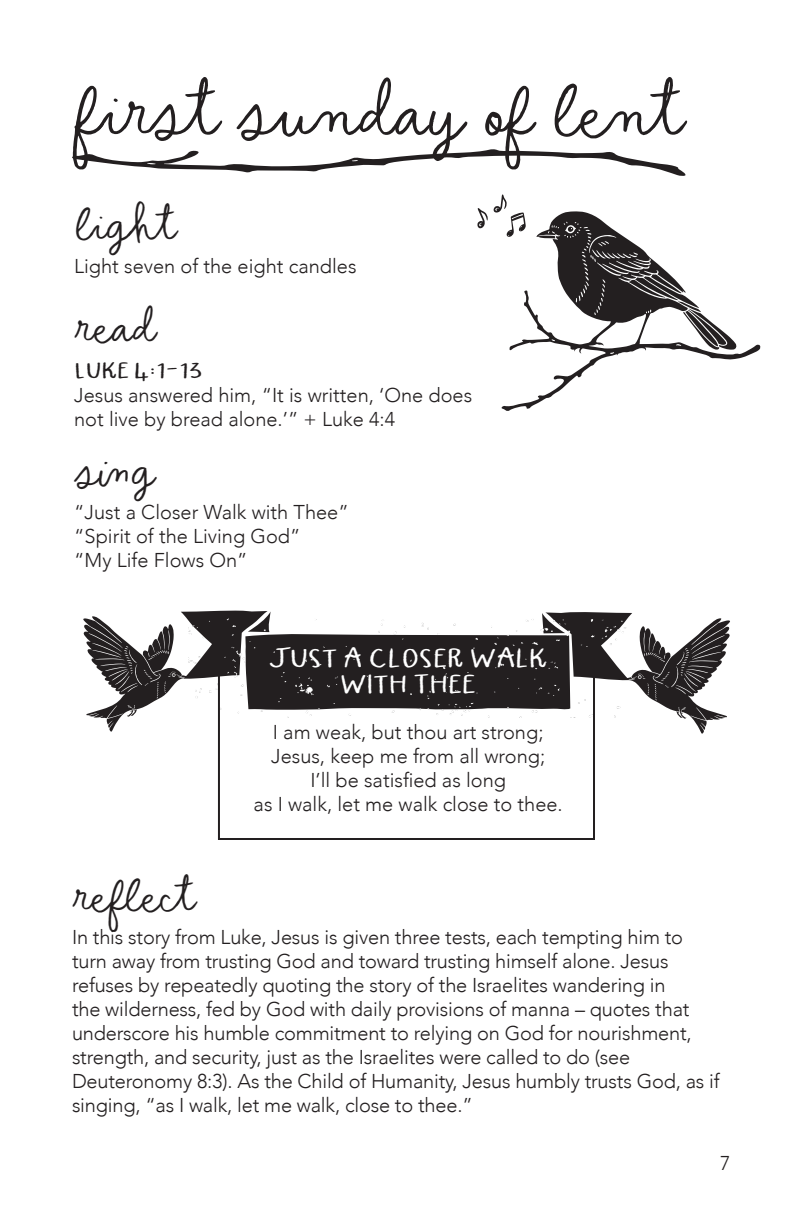
<style>
.page{position:relative;width:792px;height:1224px;background:#fff}
.page>*{position:absolute;margin:0;border:0;box-sizing:border-box;transform-origin:0 0}
.t1{font:80px "Sweet By Nature Script";color:#231f20}
.t2{font:50px "Sweet By Nature Script";color:#231f20}
.t3{font:42px "Sweetby Nature Caps";letter-spacing:-.02em;color:#fff}
.t4{font:36px "Sweetby Nature Caps";letter-spacing:-.02em;color:#231f20}
.t5{font:300 20px/24px "Avenir";letter-spacing:-.01em;color:#231f20}
</style>
<div class="page">
<svg style="left:72px;top:149px;width:614px;height:27px"></svg>
<svg style="left:477px;top:208px;width:11px;height:20px"></svg>
<svg style="left:494px;top:195px;width:267px;height:216px"></svg>
<svg style="left:632px;top:618px;width:98px;height:116px"></svg>
<svg style="left:83px;top:616px;width:98px;height:116px"></svg>
<svg style="left:181px;top:610px;width:451px;height:71px"></svg>
<img style="left:189px;top:618px;width:440px;height:100px">
<div style="left:218px;top:667px;width:377px;height:173px;border:2px solid #231f20"></div>
<p class="t1" style="left:72px;top:60px;width:610px">first sunday of lent</p>
<p class="t2" style="left:74px;top:192px;width:102px">light</p>
<p class="t5" style="left:74px;top:254px;width:284px">Light seven of the eight candles</p>
<p class="t2" style="left:74px;top:294px;width:81px">read</p>
<p class="t4" style="left:74px;top:349px;width:131px">Luke 4:1-13</p>
<p class="t5" style="left:74px;top:383px;width:400px">Jesus answered him, “It is written, ‘One does not live by bread alone.’” + Luke 4:4</p>
<p class="t2" style="left:74px;top:438px;width:80px">sing</p>
<p class="t5" style="left:74px;top:500px;width:276px">“Just a Closer Walk with Thee”</p>
<p class="t5" style="left:74px;top:524px;width:228px">“Spirit of the Living God”</p>
<p class="t5" style="left:74px;top:548px;width:175px">“My Life Flows On”</p>
<p class="t3" style="left:268px;top:634px;width:281px">Just a Closer Walk</p>
<p class="t3" style="left:340px;top:660px;width:138px">with Thee</p>
<p class="t5" style="left:273px;top:720px;width:272px">I am weak, but thou art strong;</p>
<p class="t5" style="left:271px;top:744px;width:276px">Jesus, keep me from all wrong;</p>
<p class="t5" style="left:310px;top:768px;width:197px">I’ll be satisfied as long</p>
<p class="t5" style="left:254px;top:792px;width:311px">as I walk, let me walk close to thee.</p>
<p class="t2" style="left:72px;top:864px;width:123px">reflect</p>
<p class="t5" style="left:72px;top:926px;width:649px">In this story from Luke, Jesus is given three tests, each tempting him to turn away from trusting God and toward trusting himself alone. Jesus refuses by repeatedly quoting the story of the Israelites wandering in<br>the wilderness, fed by God with daily provisions of manna – quotes that underscore his humble commitment to relying on God for nourishment, strength, and security, just as the Israelites were called to do (see Deuteronomy 8:3). As the Child of Humanity, Jesus humbly trusts God, as if singing, “as I walk, let me walk, close to thee.”</p>
<p class="t5" style="left:720px;top:1151px;width:12px">7</p>
</div>
